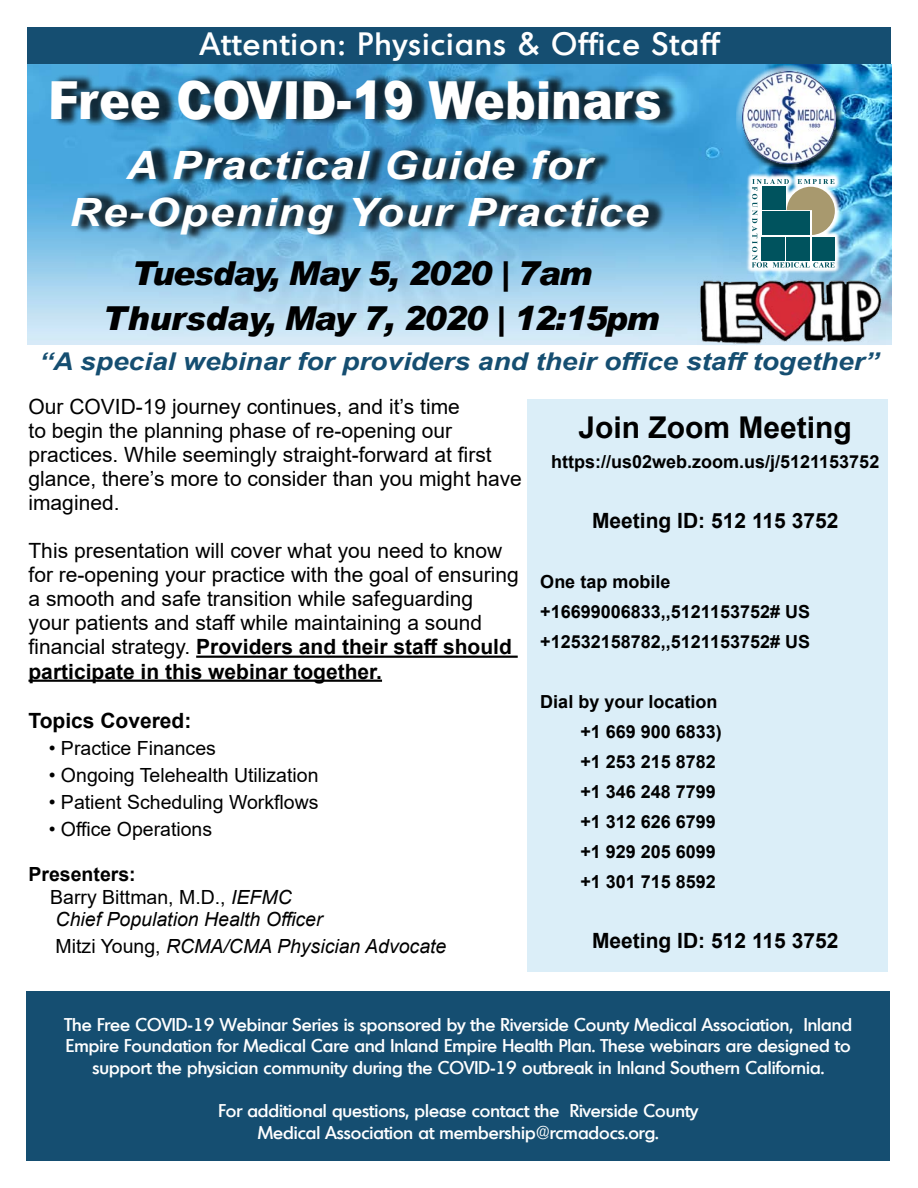
<style>
.page{position:relative;width:918px;height:1188px;background:#fff}
.page>*{position:absolute;margin:0;border:0;box-sizing:border-box;transform-origin:0 0}
.t1{font:italic 900 52.5px "Arial";color:#fff;scale:.88 1}
.t2{font:italic 700 39px/46.8px "Arial";letter-spacing:.04em;color:#fff;text-align:center;scale:1.12 1}
.t3{font:italic 900 33px/45px "Arial";letter-spacing:-.04em;color:#000}
.t4{font:500 31.5px "Montreal";letter-spacing:.05em;color:#fff}
.t5{font:700 30px "Arial";color:#000}
.t6{font:italic 700 24.45px "Arial";color:#154e71;scale:1.15 1}
.t7{font:21px/24px "Arial";color:#000}
.t8{font:700 21px "Arial";color:#000}
.t9{font:italic 19.5px/22.5px "Arial";color:#000}
.t10{font:19.5px "Arial";color:#000}
.t11{font:500 18px/21.6px "Montreal";color:#fff;text-align:center}
.t12{font:700 18px/30px "Arial";color:#000}
.s1{font-weight:700}
.s2{font-weight:700;font-style:normal}
.s3{font-style:normal}
</style>
<div class="page">
<div style="left:527px;top:399px;width:361px;height:573px;background:#dbeef8"></div>
<hr style="left:196px;top:656px;width:322px;height:2px;background:#000">
<hr style="left:28px;top:680px;width:354px;height:2px;background:#000">
<div style="left:27px;top:27px;width:864px;height:37px;background:#154e71"></div>
<img style="left:27px;top:64px;width:864px;height:281px">
<div style="left:736px;top:65px;width:99px;height:78px;background:#fff;opacity:.75"></div>
<div style="left:742px;top:86px;width:101px;height:85px;background:#000;opacity:.75"></div>
<img style="left:742px;top:71px;width:93px;height:93px">
<svg style="left:745px;top:173px;width:96px;height:101px"></svg>
<svg style="left:752px;top:179px;width:83px;height:89px"></svg>
<div style="left:54px;top:74px;width:625px;height:54px;background:#000;opacity:.75"></div>
<div style="left:27px;top:991px;width:863px;height:170px;background:#154e71"></div>
<div style="left:74px;top:143px;width:593px;height:98px;background:#000;opacity:.75"></div>
<img style="left:697px;top:277px;width:189px;height:68px">
<h3 class="t4" style="left:200px;top:23px;width:520px">Attention: Physicians &amp; Office Staff</h3>
<h1 class="t1" style="left:49px;top:68px;width:712px">Free COVID-19 Webinars</h1>
<h2 class="t2" style="left:70px;top:143px;width:519px">A Practical Guide for<br>Re-Opening Your Practice</h2>
<h3 class="t3" style="left:103px;top:250px;width:558px;text-indent:29px">Tuesday, May 5, 2020 | 7am<br>Thursday, May 7, 2020 | 12:15pm</h3>
<p class="t6" style="left:39px;top:345px;width:731px">“A special webinar for providers and their office staff together”</p>
<p class="t7" style="left:28px;top:395px;width:495px">Our COVID-19 journey continues, and it’s time<br>to begin the planning phase of re-opening our practices. While seemingly straight-forward at first glance, there’s more to consider than you might have imagined.</p>
<p class="t7" style="left:28px;top:539px;width:492px">This presentation will cover what you need to know for re-opening your practice with the goal of ensuring a smooth and safe transition while safeguarding your patients and staff while maintaining a sound financial strategy. <span class="s1">Providers and their staff should participate in this webinar together.</span></p>
<p class="t8" style="left:28px;top:706px;width:164px">Topics Covered:</p>
<p class="t10" style="left:49px;top:735px;width:169px">• Practice Finances</p>
<p class="t10" style="left:49px;top:762px;width:271px">• Ongoing Telehealth Utilization</p>
<p class="t10" style="left:49px;top:789px;width:271px">• Patient Scheduling Workflows</p>
<p class="t10" style="left:49px;top:816px;width:165px">• Office Operations</p>
<p class="t9" style="left:50px;top:863px;width:274px;text-indent:-22px"><span class="s2">Presenters:<br></span><span class="s3">Barry Bittman, M.D.,</span> IEFMC<br>Chief Population Health Officer</p>
<p class="t9" style="left:56px;top:935px;width:392px"><span class="s3">Mitzi Young,</span> RCMA/CMA Physician Advocate</p>
<h3 class="t5" style="left:579px;top:406px;width:275px">Join Zoom Meeting</h3>
<p class="t12" style="left:551px;top:446px;width:330px">https://us02web.zoom.us/j/5121153752</p>
<p class="t8" style="left:592px;top:505px;width:248px">Meeting ID: 512 115 3752</p>
<p class="t12" style="left:540px;top:566px;width:271px">One tap mobile +16699006833,,5121153752# US +12532158782,,5121153752# US</p>
<p class="t12" style="left:580px;top:686px;width:143px;text-indent:-40px">Dial by your location +1 669 900 6833) +1 253 215 8782 +1 346 248 7799 +1 312 626 6799 +1 929 205 6099 +1 301 715 8592</p>
<p class="t8" style="left:592px;top:925px;width:248px">Meeting ID: 512 115 3752</p>
<p class="t11" style="left:65px;top:1013px;width:789px">The Free COVID-19 Webinar Series is sponsored by the Riverside County Medical Association, Inland<br>Empire Foundation for Medical Care and Inland Empire Health Plan. These webinars are designed to support the physician community during the COVID-19 outbreak in Inland Southern California.</p>
<p class="t11" style="left:218px;top:1099px;width:481px">For additional questions, please contact the Riverside County<br>Medical Association at membership@rcmadocs.org.</p>
</div>
